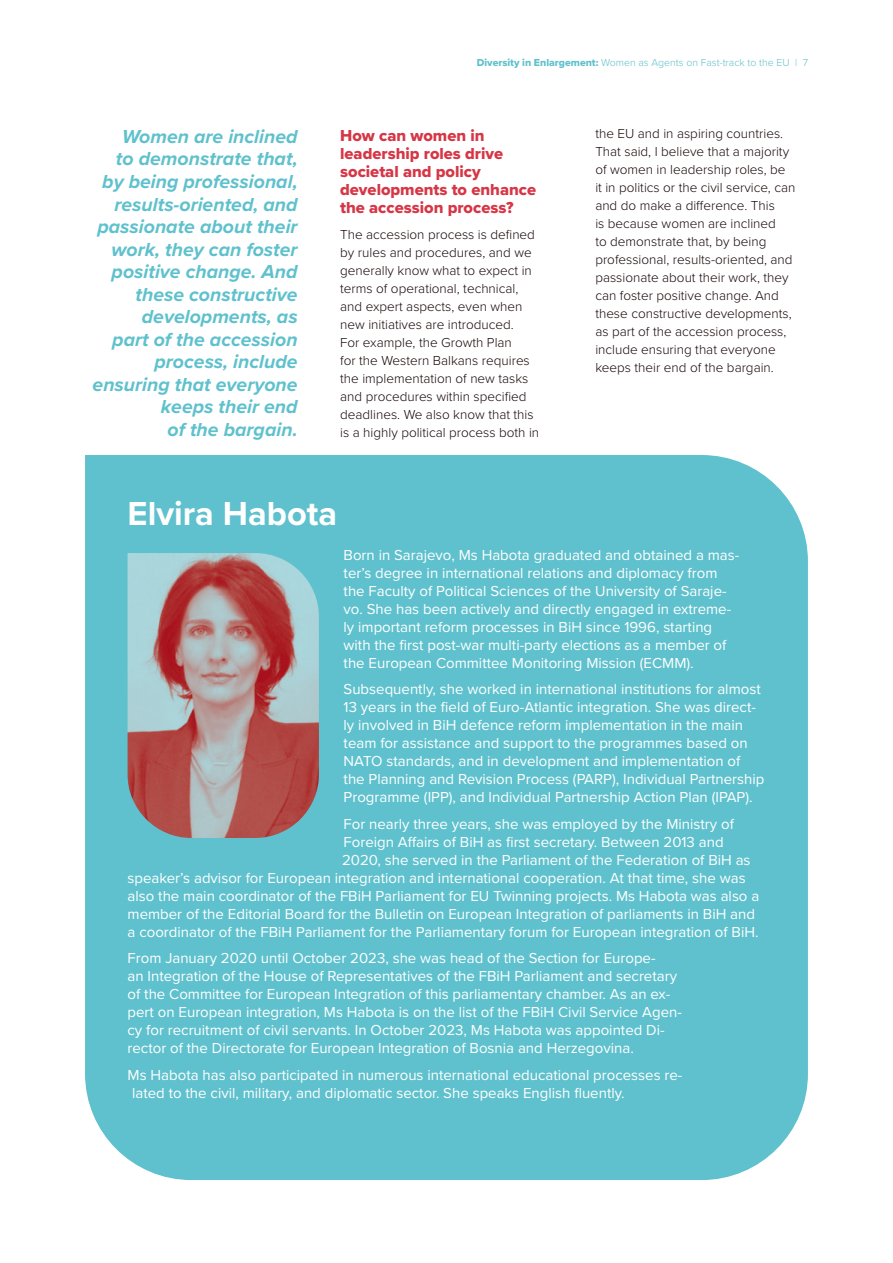
<style>
.page{position:relative;width:893px;height:1263px;background:#fff}
.page>*{position:absolute;margin:0;border:0;box-sizing:border-box;transform-origin:0 0}
.t1{font:700 34.5px "Proxima Nova";color:#fff}
.t2{font:italic 700 19.5px/22.5px "Proxima Nova";color:#5fc1cd;text-align:right}
.t3{font:16.5px/18px "Proxima Nova Extrabld";color:#d63646}
.t4{font:15px/18px "Proxima Nova";color:#fff}
.t5{font:300 13.5px/18px "Proxima Nova";color:#180607}
.t6{font:300 10.5px "Proxima Nova";color:#5fc1cd}
.s1{font-family:"Proxima Nova Extrabld";font-weight:400}
</style>
<div class="page">
<div style="left:85px;top:455px;width:723px;height:725px;background:#5fc1cd"></div>
<img style="left:128px;top:553px;width:191px;height:285px">
<p class="t2" style="left:93px;top:125px;width:207px">Women are inclined<br>to demonstrate that, by being professional, results-oriented, and passionate about their work, they can foster positive change. And these constructive developments, as<br>part of the accession process, include ensuring that everyone keeps their end<br>of the bargain.</p>
<p class="t6" style="left:477px;top:54px;width:333px"><span class="s1">Diversity in Enlargement:</span> Women as Agents on Fast-track to the EU | 7</p>
<p class="t3" style="left:340px;top:126px;width:197px">How can women in leadership roles drive societal and policy developments to enhance the accession process?</p>
<p class="t5" style="left:340px;top:225px;width:201px">The accession process is defined by rules and procedures, and we generally know what to expect in terms of operational, technical, and expert aspects, even when new initiatives are introduced.<br>For example, the Growth Plan<br>for the Western Balkans requires the implementation of new tasks and procedures within specified deadlines. We also know that this is a highly political process both in</p>
<p class="t5" style="left:595px;top:124px;width:202px">the EU and in aspiring countries.<br>That said, I believe that a majority of women in leadership roles, be it in politics or the civil service, can and do make a difference. This<br>is because women are inclined<br>to demonstrate that, by being professional, results-oriented, and passionate about their work, they can foster positive change. And these constructive developments, as part of the accession process, include ensuring that everyone keeps their end of the bargain.</p>
<h1 class="t1" style="left:128px;top:488px;width:211px">Elvira Habota</h1>
<p class="t4" style="left:344px;top:545px;width:397px">Born in Sarajevo, Ms Habota graduated and obtained a mas&shy;ter’s degree in international relations and diplomacy from the Faculty of Political Sciences of the University of Saraje&shy;vo. She has been actively and directly engaged in extreme&shy;ly important reform processes in BiH since 1996, starting with the first post-war multi-party elections as a member of the European Committee Monitoring Mission (ECMM).</p>
<p class="t4" style="left:344px;top:680px;width:422px">Subsequently, she worked in international institutions for almost 13 years in the field of Euro-Atlantic integration. She was direct&shy;ly involved in BiH defence reform implementation in the main team for assistance and support to the programmes based on NATO standards, and in development and implementation of the Planning and Revision Process (PARP), Individual Partnership Programme (IPP), and Individual Partnership Action Plan (IPAP).</p>
<p class="t4" style="left:344px;top:814px;width:392px">For nearly three years, she was employed by the Ministry of</p>
<p class="t4" style="left:344px;top:832px;width:382px">Foreign Affairs of BiH as first secretary. Between 2013 and</p>
<p class="t4" style="left:342px;top:850px;width:410px">2020, she served in the Parliament of the Federation of BiH as</p>
<p class="t4" style="left:128px;top:868px;width:620px">speaker’s advisor for European integration and international cooperation. At that time, she was</p>
<p class="t4" style="left:128px;top:886px;width:633px">also the main coordinator of the FBiH Parliament for EU Twinning projects. Ms Habota was also a</p>
<p class="t4" style="left:128px;top:904px;width:629px">member of the Editorial Board for the Bulletin on European Integration of parliaments in BiH and</p>
<p class="t4" style="left:128px;top:922px;width:632px">a coordinator of the FBiH Parliament for the Parliamentary forum for European integration of BiH.</p>
<p class="t4" style="left:128px;top:949px;width:556px">From January 2020 until October 2023, she was head of the Section for Europe-<br>an Integration of the House of Representatives of the FBiH Parliament and secretary of the Committee for European Integration of this parliamentary chamber. As an ex&shy;pert on European integration, Ms Habota is on the list of the FBiH Civil Service Agen&shy;cy for recruitment of civil servants. In October 2023, Ms Habota was appointed Di&shy;rector of the Directorate for European Integration of Bosnia and Herzegovina.</p>
<p class="t4" style="left:128px;top:1065px;width:556px">Ms Habota has also participated in numerous international educational processes re&shy;lated to the civil, military, and diplomatic sector. She speaks English fluently.</p>
</div>
